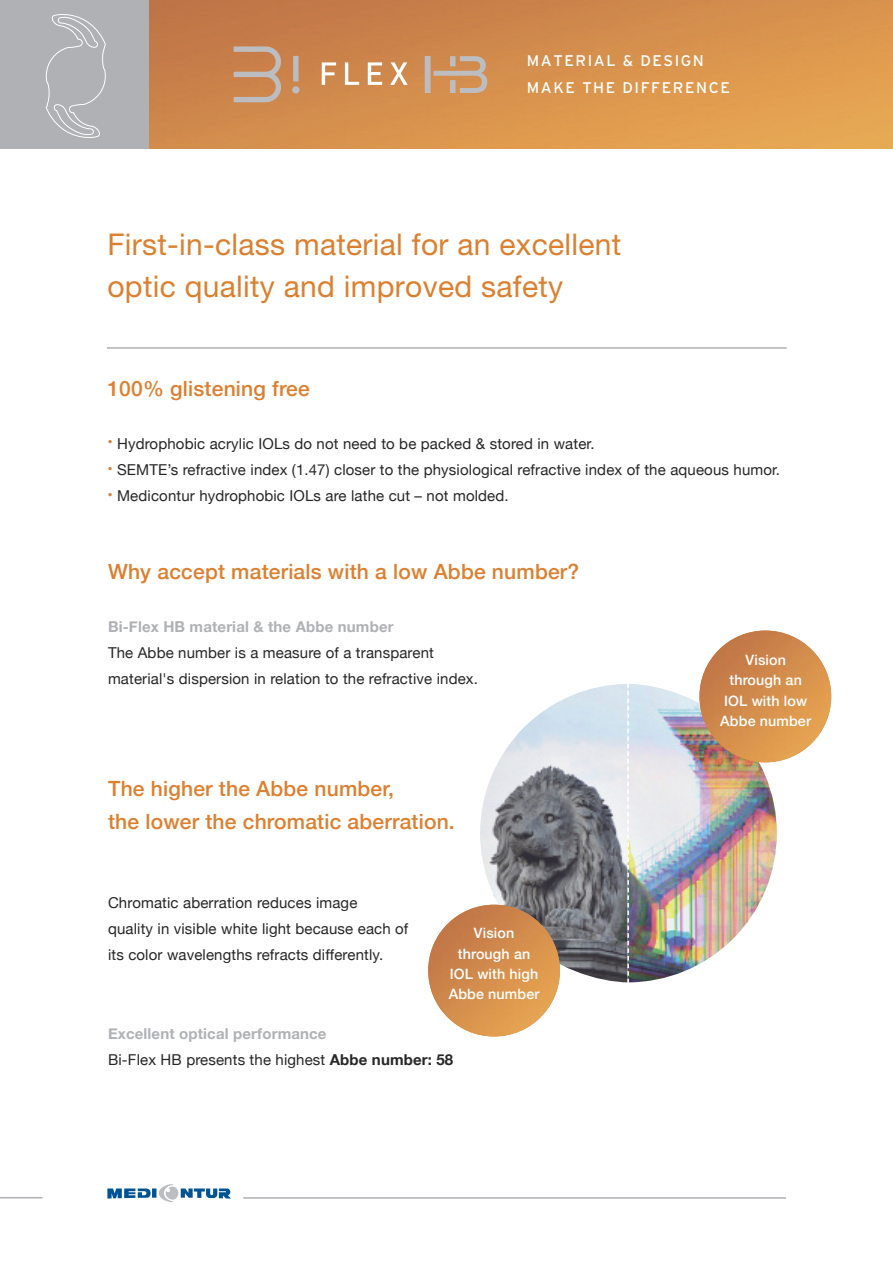
<style>
.page{position:relative;width:893px;height:1263px;background:#fff}
.page>*{position:absolute;margin:0;border:0;box-sizing:border-box;transform-origin:0 0}
.t1{font:30px/42px "Helvetica Neue LT Pro";letter-spacing:.01em;color:#dc7f2f}
.t2{font:500 21px/33px "Helvetica Neue";letter-spacing:.01em;color:#dc7f2f}
.t3{font:15.45px/26.7px "Interstate";letter-spacing:.1em;color:#fff}
.t4{font:15px/26.2px "Helvetica Neue";letter-spacing:.01em;color:#272627}
.t5{font:700 15px/26.2px "Helvetica Neue";letter-spacing:.01em;color:#afb1b4}
.t6{font:500 14.25px/20.4px "Helvetica Neue";letter-spacing:.01em;color:#fff;text-align:center}
.s1{color:#dc7f2f}
.s2{font-weight:400;color:#272627}
.s3{color:#272627}
</style>
<div class="page">
<svg style="left:107px;top:1184px;width:124px;height:18px"></svg>
<hr style="left:243px;top:1197px;width:543px;height:2px;background:#afb1b4">
<hr style="left:0;top:1197px;width:43px;height:1px;background:#afb1b4">
<hr style="left:107px;top:347px;width:680px;height:2px;background:#afb1b4">
<img style="left:149px;top:0;width:744px;height:149px">
<div style="left:0;top:0;width:149px;height:149px;background:#afb1b4"></div>
<svg style="left:46px;top:14px;width:60px;height:124px"></svg>
<div style="left:292px;top:86px;width:8px;height:8px;background:#bcbdc0;border-radius:50%"></div>
<div style="left:293px;top:56px;width:6px;height:26px;background:#bcbdc0"></div>
<svg style="left:234px;top:46px;width:47px;height:56px;background:#c59572"></svg>
<svg style="left:322px;top:62px;width:14px;height:23px"></svg>
<svg style="left:345px;top:62px;width:14px;height:23px"></svg>
<svg style="left:368px;top:62px;width:14px;height:23px"></svg>
<svg style="left:390px;top:62px;width:18px;height:23px"></svg>
<svg style="left:425px;top:56px;width:62px;height:37px;background:#c9a07c"></svg>
<img style="left:480px;top:684px;width:297px;height:322px">
<img style="left:428px;top:905px;width:132px;height:131px;border-radius:50%">
<img style="left:699px;top:630px;width:132px;height:132px;border-radius:50%">
<p class="t3" style="left:527px;top:48px;width:204px">MATERIAL &amp; DESIGN<br>MAKE THE DIFFERENCE</p>
<h1 class="t1" style="left:107px;top:227px;width:515px">First-in-class material for an excellent optic quality and improved safety</h1>
<h2 class="t2" style="left:107px;top:372px;width:204px">100% glistening free</h2>
<p class="t4" style="left:107px;top:430px;width:489px"><span class="s1">•</span> Hydrophobic acrylic IOLs do not need to be packed &amp; stored in water.</p>
<p class="t4" style="left:107px;top:456px;width:674px"><span class="s1">•</span> SEMTE’s refractive index (1.47) closer to the physiological refractive index of the aqueous humor.</p>
<p class="t4" style="left:107px;top:483px;width:403px"><span class="s1">•</span> Medicontur hydrophobic IOLs are lathe cut – not molded.</p>
<h2 class="t2" style="left:108px;top:555px;width:473px">Why accept materials with a low Abbe number?</h2>
<p class="t5" style="left:108px;top:613px;width:287px">Bi-Flex HB material &amp; the Abbe number</p>
<p class="t4" style="left:108px;top:639px;width:371px">The Abbe number is a measure of a transparent material's dispersion in relation to the refractive index.</p>
<h2 class="t2" style="left:108px;top:772px;width:348px">The higher the Abbe number,<br>the lower the chromatic aberration.</h2>
<p class="t4" style="left:108px;top:889px;width:302px">Chromatic aberration reduces image<br>quality in visible white light because each of its color wavelengths refracts differently.</p>
<p class="t6" style="left:449px;top:922px;width:92px">Vision through an<br>IOL with high<br>Abbe number</p>
<p class="t5" style="left:108px;top:1020px;width:347px">Excellent optical performance<br><span class="s2">Bi-Flex HB presents the highest</span> <span class="s3">Abbe number: 58</span></p>
<p class="t6" style="left:720px;top:649px;width:92px">Vision through an<br>IOL with low<br>Abbe number</p>
</div>
